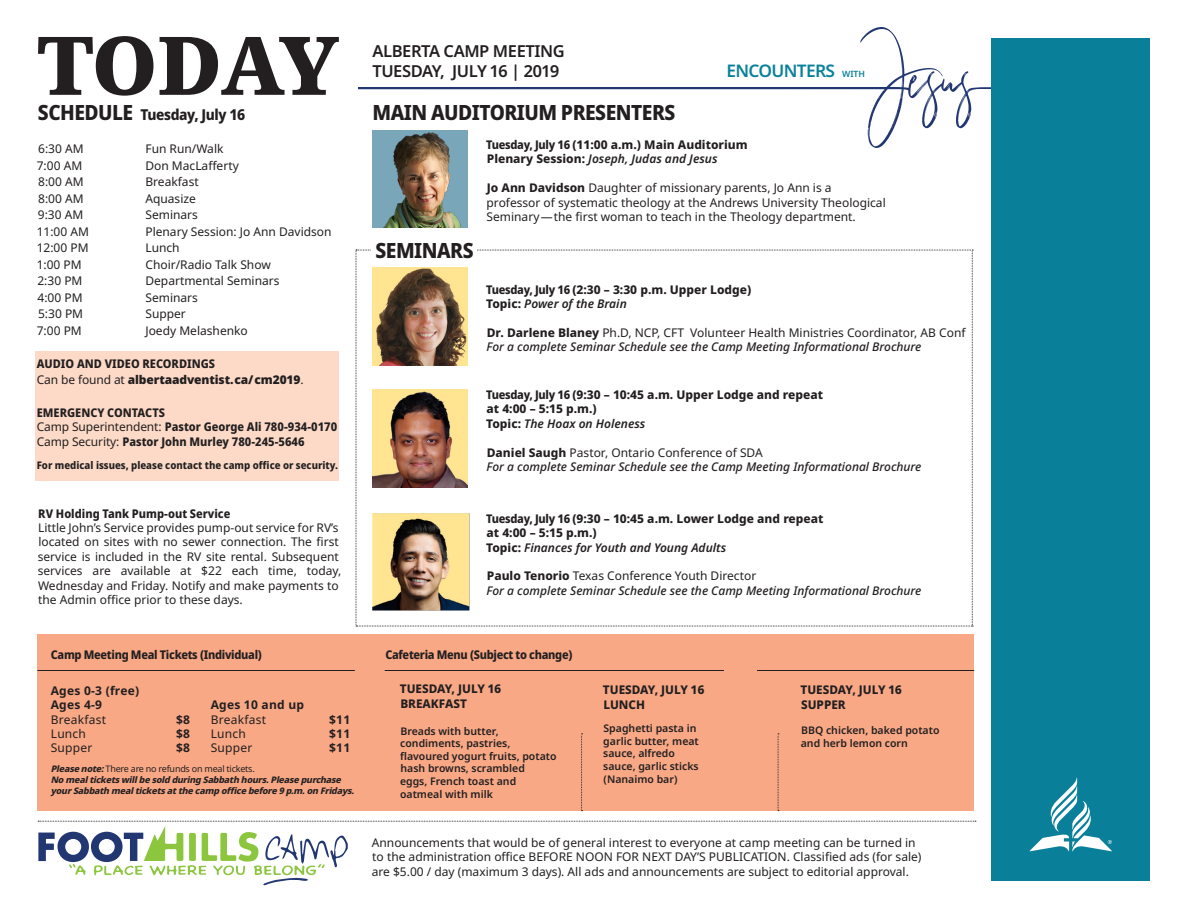
<style>
.page{position:relative;width:1188px;height:918px;background:#fff}
.page>*{position:absolute;margin:0;border:0;box-sizing:border-box;transform-origin:0 0}
.t1{font:900 81px "Noto Serif";letter-spacing:-.02em;color:#231f20}
.t2{font:800 semi-condensed 21px "Noto Sans";letter-spacing:-.025em;color:#231f20}
.t3{font:600 17.4px "Noto Sans";letter-spacing:-.04em;color:#0a819a}
.t4{font:600 16.5px "Noto Sans";letter-spacing:-.025em;color:#231f20}
.t5{font:800 semi-condensed 15px "Noto Sans";letter-spacing:-.025em;color:#231f20}
.t6{font:12px/14.4px "Noto Sans";color:#231f20}
.t7{font:800 12px "Noto Sans";color:#231f20}
.t8{font:italic 500 12px "Noto Sans";color:#231f20}
.t9{font:800 semi-condensed 12px "Noto Sans";color:#231f20}
.t10{font:italic 600 12px "Noto Sans";color:#231f20}
.t11{font:800 semi-condensed 12px "Noto Sans";letter-spacing:-.025em;color:#231f20}
.t12{font:700 12px "Noto Sans";letter-spacing:.02em;color:#231f20}
.t13{font:900 12px "Noto Sans";letter-spacing:-.01em;color:#231f20}
.t14{font:12px "Noto Sans";letter-spacing:.02em;color:#231f20}
.t15{font:600 10.5px/12.6px "Noto Sans";color:#231f20}
.t16{font:800 semi-condensed 10.5px "Noto Sans";color:#231f20}
.t17{font:italic 800 9px/10.8px "Noto Sans";color:#231f20}
.t18{font:9px "Noto Sans";letter-spacing:-.025em;color:#231f20}
.s1{font-size:21px}
.s2{font-weight:400}
.s3{font-weight:400;font-stretch:normal}
.s4{font-weight:800;font-style:italic}
.s5{font-size:8.7px}
.s6{font-stretch:semi-condensed}
.s7{font-weight:800;font-style:normal}
.s8{font-weight:800}
</style>
<div class="page">
<div style="left:38px;top:634px;width:936px;height:177px;background:#f8a885"></div>
<svg style="left:358px;top:27px;width:633px;height:121px"></svg>
<div style="left:991px;top:38px;width:159px;height:842px;background:#097f99"></div>
<svg style="left:1030px;top:778px;width:82px;height:74px"></svg>
<img style="left:372px;top:130px;width:96px;height:98px">
<hr style="left:37px;top:670px;width:318px;height:1px;background:#231f20">
<hr style="left:385px;top:670px;width:339px;height:1px;background:#231f20">
<hr style="left:757px;top:670px;width:217px;height:1px;background:#231f20">
<svg style="left:38px;top:821px;width:938px;height:65px"></svg>
<svg style="left:581px;top:734px;width:2px;height:77px"></svg>
<svg style="left:778px;top:734px;width:1px;height:77px"></svg>
<svg style="left:356px;top:250px;width:617px;height:377px"></svg>
<img style="left:372px;top:390px;width:96px;height:97px">
<div style="left:372px;top:235px;width:105px;height:23px;background:#fff"></div>
<img style="left:372px;top:268px;width:96px;height:97px">
<img style="left:362px;top:506px;width:115px;height:116px">
<div style="left:36px;top:351px;width:303px;height:130px;background:#fcdac7"></div>
<p class="t1" style="left:38px;top:7px;width:303px">TODAY</p>
<p class="t5" style="left:38px;top:104px;width:209px"><span class="s1">SCHEDULE</span> Tuesday, July 16</p>
<p class="t6" style="left:38px;top:142px;width:47px">6:30 AM</p>
<p class="t6" style="left:145px;top:142px;width:80px">Fun Run/Walk</p>
<p class="t6" style="left:37px;top:158px;width:47px">7:00 AM</p>
<p class="t6" style="left:145px;top:158px;width:95px">Don MacLafferty</p>
<p class="t6" style="left:38px;top:175px;width:47px">8:00 AM</p>
<p class="t6" style="left:145px;top:175px;width:55px">Breakfast</p>
<p class="t6" style="left:38px;top:191px;width:47px">8:00 AM</p>
<p class="t6" style="left:145px;top:191px;width:52px">Aquasize</p>
<p class="t6" style="left:38px;top:208px;width:47px">9:30 AM</p>
<p class="t6" style="left:145px;top:208px;width:54px">Seminars</p>
<p class="t6" style="left:37px;top:224px;width:54px">11:00 AM</p>
<p class="t6" style="left:145px;top:224px;width:188px">Plenary Session: Jo Ann Davidson</p>
<p class="t6" style="left:37px;top:241px;width:53px">12:00 PM</p>
<p class="t6" style="left:145px;top:241px;width:36px">Lunch</p>
<p class="t6" style="left:37px;top:257px;width:47px">1:00 PM</p>
<p class="t6" style="left:145px;top:257px;width:127px">Choir/Radio Talk Show</p>
<p class="t6" style="left:37px;top:274px;width:47px">2:30 PM</p>
<p class="t6" style="left:145px;top:274px;width:136px">Departmental Seminars</p>
<p class="t6" style="left:38px;top:290px;width:47px">4:00 PM</p>
<p class="t6" style="left:145px;top:290px;width:54px">Seminars</p>
<p class="t6" style="left:38px;top:307px;width:47px">5:30 PM</p>
<p class="t6" style="left:145px;top:307px;width:42px">Supper</p>
<p class="t6" style="left:37px;top:323px;width:47px">7:00 PM</p>
<p class="t6" style="left:145px;top:323px;width:104px">Joedy Melashenko</p>
<p class="t9" style="left:37px;top:354px;width:180px">AUDIO AND VIDEO RECORDINGS</p>
<p class="t13" style="left:37px;top:371px;width:268px"><span class="s2">Can be found at</span> albertaadventist. ca/ cm2019<span class="s2">.</span></p>
<p class="t9" style="left:37px;top:404px;width:130px">EMERGENCY CONTACTS</p>
<p class="t9" style="left:37px;top:418px;width:302px"><span class="s3">Camp Superintendent:</span> Pastor George Ali 780-934-0170</p>
<p class="t9" style="left:37px;top:433px;width:269px"><span class="s3">Camp Security:</span> Pastor John Murley 780-245-5646</p>
<p class="t16" style="left:37px;top:458px;width:303px">For medical issues, please contact the camp office or security.</p>
<p class="t9" style="left:38px;top:504px;width:194px">RV Holding Tank Pump-out Service</p>
<p class="t6" style="left:38px;top:521px;width:305px">Little John’s Service provides pump-out service for RV’s located on sites with no sewer connection. The first service is included in the RV site rental. Subsequent services are available at $22 each time, today, Wednesday and Friday. Notify and make payments to the Admin office prior to these days.</p>
<p class="t11" style="left:51px;top:646px;width:213px">Camp Meeting Meal Tickets (Individual)</p>
<p class="t12" style="left:51px;top:682px;width:90px">Ages 0-3 (free)</p>
<p class="t12" style="left:51px;top:696px;width:53px">Ages 4-9</p>
<p class="t14" style="left:51px;top:711px;width:57px">Breakfast</p>
<p class="t12" style="left:176px;top:711px;width:15px">$8</p>
<p class="t6" style="left:51px;top:727px;width:37px">Lunch</p>
<p class="t12" style="left:176px;top:725px;width:15px">$8</p>
<p class="t6" style="left:51px;top:741px;width:43px">Supper</p>
<p class="t12" style="left:176px;top:740px;width:15px">$8</p>
<p class="t12" style="left:211px;top:696px;width:95px">Ages 10 and up</p>
<p class="t14" style="left:211px;top:711px;width:57px">Breakfast</p>
<p class="t12" style="left:329px;top:711px;width:23px">$11</p>
<p class="t6" style="left:211px;top:727px;width:37px">Lunch</p>
<p class="t12" style="left:329px;top:725px;width:23px">$11</p>
<p class="t6" style="left:211px;top:741px;width:43px">Supper</p>
<p class="t12" style="left:329px;top:740px;width:23px">$11</p>
<p class="t18" style="left:51px;top:762px;width:205px"><span class="s4">Pleasenote:</span>There are no refunds on meal tickets.</p>
<p class="t17" style="left:51px;top:774px;width:308px">NomealticketswillbesoldduringSabbath hours.Pleasepurchase yourSabbath mealticketsatthecampofficebefore9p.m.on Fridays.</p>
<p class="t4" style="left:372px;top:40px;width:194px">ALBERTA CAMP MEETING</p>
<p class="t4" style="left:372px;top:60px;width:189px">TUESDAY, JULY 16 | 2019</p>
<p class="t2" style="left:373px;top:97px;width:304px">MAIN AUDITORIUM PRESENTERS</p>
<p class="t3" style="left:727px;top:59px;width:140px">ENCOUNTERS <span class="s5">WITH</span></p>
<p class="t2" style="left:375px;top:234px;width:100px">SEMINARS</p>
<p class="t7" style="left:486px;top:136px;width:263px"><span class="s6">Tuesday, July 16</span> (11:00 a.m.) Main Auditorium</p>
<p class="t10" style="left:487px;top:151px;width:232px"><span class="s7">Plenary Session:</span> Joseph, Judas and Jesus</p>
<p class="t6" style="left:487px;top:181px;width:401px"><span class="s8">Jo Ann Davidson</span> Daughter of missionary parents, Jo Ann is a professor of systematic theology at the Andrews University Theological<br>Seminary — the first woman to teach in the Theology department.</p>
<p class="t7" style="left:486px;top:280px;width:267px"><span class="s6">Tuesday, July 16</span> (2:30 – 3:30 p.m. Upper Lodge)</p>
<p class="t10" style="left:486px;top:295px;width:142px"><span class="s7">Topic:</span> Power of the Brain</p>
<p class="t6" style="left:487px;top:326px;width:480px"><span class="s8">Dr. Darlene Blaney</span> Ph.D, NCP, CFT Volunteer Health Ministries Coordinator, AB Conf</p>
<p class="t8" style="left:487px;top:338px;width:436px">For a complete Seminar Schedule see the Camp Meeting Informational Brochure</p>
<p class="t7" style="left:486px;top:386px;width:338px"><span class="s6">Tuesday, July 16</span> (9:30 – 10:45 a.m. Upper Lodge and repeat</p>
<p class="t7" style="left:487px;top:400px;width:112px">at 4:00 – 5:15 p.m.)</p>
<p class="t10" style="left:486px;top:415px;width:161px"><span class="s7">Topic:</span> The Hoax on Holeness</p>
<p class="t6" style="left:487px;top:445px;width:278px"><span class="s8">Daniel Saugh</span> Pastor, Ontario Conference of SDA</p>
<p class="t8" style="left:487px;top:458px;width:436px">For a complete Seminar Schedule see the Camp Meeting Informational Brochure</p>
<p class="t7" style="left:486px;top:510px;width:339px"><span class="s6">Tuesday, July 16</span> (9:30 – 10:45 a.m. Lower Lodge and repeat</p>
<p class="t7" style="left:487px;top:524px;width:112px">at 4:00 – 5:15 p.m.)</p>
<p class="t10" style="left:486px;top:539px;width:242px"><span class="s7">Topic:</span> Finances for Youth and Young Adults</p>
<p class="t6" style="left:487px;top:569px;width:271px"><span class="s8">Paulo Tenorio</span> Texas Conference Youth Director</p>
<p class="t8" style="left:487px;top:582px;width:436px">For a complete Seminar Schedule see the Camp Meeting Informational Brochure</p>
<p class="t11" style="left:385px;top:646px;width:189px">Cafeteria Menu (Subject to change)</p>
<p class="t7" style="left:400px;top:680px;width:103px">TUESDAY, JULY 16</p>
<p class="t7" style="left:400px;top:694px;width:68px">BREAKFAST</p>
<p class="t15" style="left:400px;top:725px;width:158px">Breads with butter, condiments, pastries, flavoured yogurt fruits, potato hash browns, scrambled<br>eggs, French toast and oatmeal with milk</p>
<p class="t7" style="left:603px;top:681px;width:103px">TUESDAY, JULY 16</p>
<p class="t7" style="left:603px;top:696px;width:43px">LUNCH</p>
<p class="t15" style="left:603px;top:722px;width:97px">Spaghetti pasta in garlic butter, meat sauce, alfredo sauce, garlic sticks (Nanaimo bar)</p>
<p class="t7" style="left:801px;top:681px;width:103px">TUESDAY, JULY 16</p>
<p class="t7" style="left:801px;top:696px;width:46px">SUPPER</p>
<p class="t15" style="left:801px;top:724px;width:140px">BBQ chicken, baked potato and herb lemon corn</p>
<p class="t6" style="left:372px;top:836px;width:551px">Announcements that would be of general interest to everyone at camp meeting can be turned in to the administration office BEFORE NOON FOR NEXT DAY’S PUBLICATION. Classified ads (for sale) are $5.00 / day (maximum 3 days). All ads and announcements are subject to editorial approval.</p>
</div>
